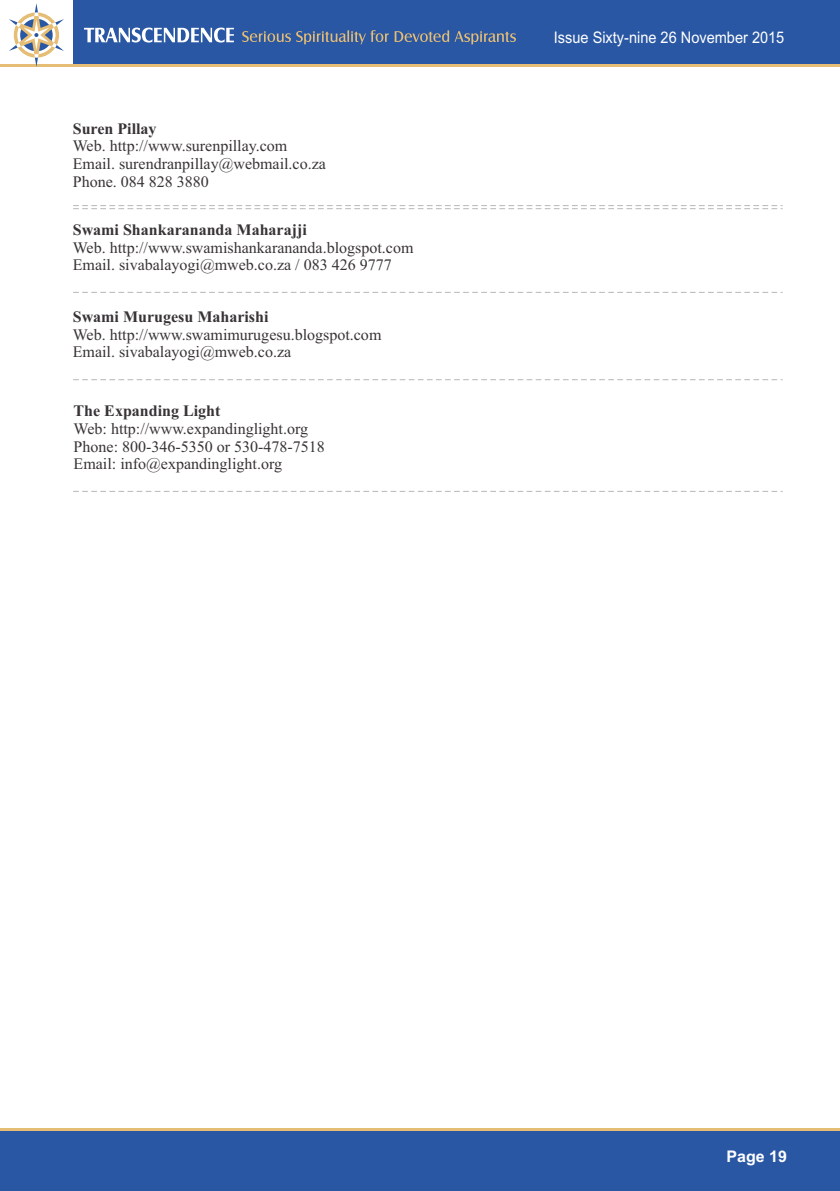
<style>
.page{position:relative;width:840px;height:1191px;background:#fff}
.page>*{position:absolute;margin:0;border:0;box-sizing:border-box;transform-origin:0 0}
.t1{font:16px/17.8px "Times New Roman";color:#383336}
.t2{font:700 16px "Times New Roman";color:#383336}
.t3{font:16px "Arial";color:#fff;scale:.91 1}
.t4{font:700 16px "Arial";color:#fff}
</style>
<div class="page">
<div style="left:0;top:1128px;width:839px;height:63px;background:#2957a3"></div>
<div style="left:74px;top:0;width:765px;height:67px;background:#2957a3"></div>
<hr style="left:0;top:64px;width:839px;height:3px;background:#e6bd75">
<svg style="left:9px;top:3px;width:55px;height:64px"></svg>
<hr style="left:0;top:1128px;width:839px;height:3px;background:#e6bd75">
<svg style="left:84px;top:28px;width:150px;height:15px"></svg>
<svg style="left:242px;top:30px;width:273px;height:14px"></svg>
<svg style="left:73px;top:379px;width:709px;height:1px"></svg>
<svg style="left:73px;top:292px;width:709px;height:1px"></svg>
<svg style="left:73px;top:491px;width:709px;height:1px"></svg>
<svg style="left:73px;top:205px;width:709px;height:4px"></svg>
<p class="t2" style="left:73px;top:123px;width:85px">Suren Pillay</p>
<p class="t1" style="left:73px;top:139px;width:254px">Web. http://www.surenpillay.com<br>Email. surendranpillay@webmail.co.za<br>Phone. 084 828 3880</p>
<p class="t2" style="left:73px;top:224px;width:235px">Swami Shankarananda Maharajji</p>
<p class="t1" style="left:73px;top:240px;width:342px">Web. http://www.swamishankarananda.blogspot.com<br>Email. sivabalayogi@mweb.co.za / 083 426 9777</p>
<p class="t2" style="left:73px;top:311px;width:197px">Swami Murugesu Maharishi</p>
<p class="t1" style="left:73px;top:327px;width:310px">Web. http://www.swamimurugesu.blogspot.com<br>Email. sivabalayogi@mweb.co.za</p>
<p class="t2" style="left:74px;top:405px;width:148px">The Expanding Light</p>
<p class="t1" style="left:74px;top:421px;width:253px">Web: http://www.expandinglight.org<br>Phone: 800-346-5350 or 530-478-7518<br>Email: info@expandinglight.org</p>
<p class="t3" style="left:553px;top:31px;width:255px">Issue Sixty-nine 26 November 2015</p>
<p class="t4" style="left:726px;top:1150px;width:62px">Page 19</p>
</div>
